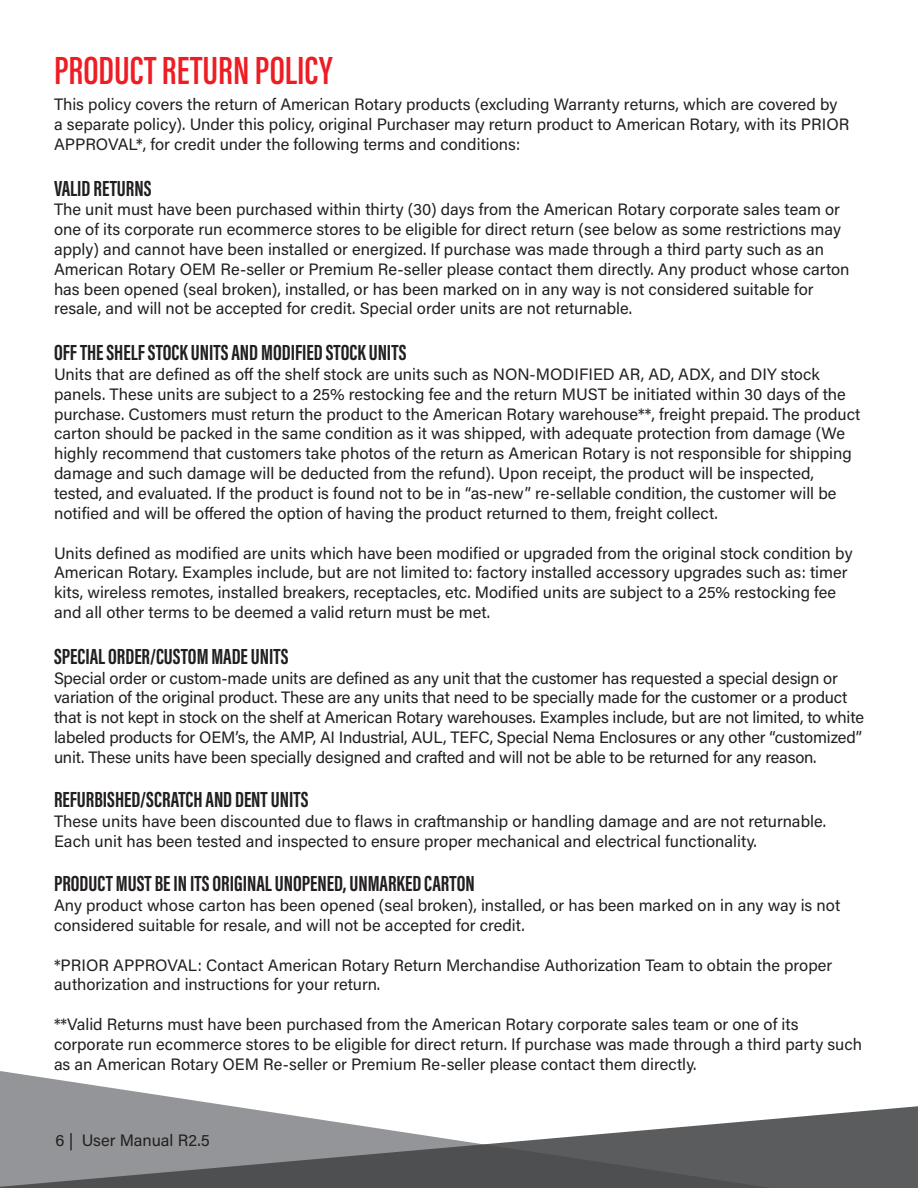
<style>
.page{position:relative;width:918px;height:1188px;background:#fff}
.page>*{position:absolute;margin:0;border:0;box-sizing:border-box;transform-origin:0 0}
.t1{font:600 40.5px "Acumin Pro Extra Cond";color:#ee1d23}
.t2{font:700 22.5px "Acumin Pro Extra Cond";color:#231f20}
.t3{font:16.5px/19.8px "Acumin Pro";color:#231f20}
</style>
<div class="page">
<svg style="left:0;top:1071px;width:184px;height:28px"></svg>
<svg style="left:0;top:1099px;width:918px;height:89px"></svg>
<h1 class="t1" style="left:54px;top:45px;width:280px">PRODUCT RETURN POLICY</h1>
<p class="t3" style="left:54px;top:94px;width:797px">This policy covers the return of American Rotary products (excluding Warranty returns, which are covered by a separate policy). Under this policy, original Purchaser may return product to American Rotary, with its PRIOR<br>APPROVAL*, for credit under the following terms and conditions:</p>
<h2 class="t2" style="left:54px;top:174px;width:99px">VALID RETURNS</h2>
<p class="t3" style="left:54px;top:199px;width:797px">The unit must have been purchased within thirty (30) days from the American Rotary corporate sales team or one of its corporate run ecommerce stores to be eligible for direct return (see below as some restrictions may apply) and cannot have been installed or energized. If purchase was made through a third party such as an American Rotary OEM Re-seller or Premium Re-seller please contact them directly. Any product whose carton has been opened (seal broken), installed, or has been marked on in any way is not considered suitable for resale, and will not be accepted for credit. Special order units are not returnable.</p>
<h2 class="t2" style="left:54px;top:339px;width:354px">OFF THE SHELF STOCK UNITS AND MODIFIED STOCK UNITS</h2>
<p class="t3" style="left:54px;top:364px;width:808px">Units that are defined as off the shelf stock are units such as NON-MODIFIED AR, AD, ADX, and DIY stock panels. These units are subject to a 25% restocking fee and the return MUST be initiated within 30 days of the purchase. Customers must return the product to the American Rotary warehouse**, freight prepaid. The product carton should be packed in the same condition as it was shipped, with adequate protection from damage (We highly recommend that customers take photos of the return as American Rotary is not responsible for shipping damage and such damage will be deducted from the refund). Upon receipt, the product will be inspected, tested, and evaluated. If the product is found not to be in “as-new” re-sellable condition, the customer will be notified and will be offered the option of having the product returned to them, freight collect.</p>
<p class="t3" style="left:54px;top:542px;width:800px">Units defined as modified are units which have been modified or upgraded from the original stock condition by American Rotary. Examples include, but are not limited to: factory installed accessory upgrades such as: timer kits, wireless remotes, installed breakers, receptacles, etc. Modified units are subject to a 25% restocking fee and all other terms to be deemed a valid return must be met.</p>
<h2 class="t2" style="left:54px;top:642px;width:236px">SPECIAL ORDER/CUSTOM MADE UNITS</h2>
<p class="t3" style="left:54px;top:667px;width:811px">Special order or custom-made units are defined as any unit that the customer has requested a special design or variation of the original product. These are any units that need to be specially made for the customer or a product that is not kept in stock on the shelf at American Rotary warehouses. Examples include, but are not limited, to white labeled products for OEM’s, the AMP, AI Industrial, AUL, TEFC, Special Nema Enclosures or any other “customized” unit. These units have been specially designed and crafted and will not be able to be returned for any reason.</p>
<h2 class="t2" style="left:54px;top:786px;width:256px">REFURBISHED/SCRATCH AND DENT UNITS</h2>
<p class="t3" style="left:54px;top:811px;width:772px">These units have been discounted due to flaws in craftmanship or handling damage and are not returnable.<br>Each unit has been tested and inspected to ensure proper mechanical and electrical functionality.</p>
<h2 class="t2" style="left:54px;top:870px;width:422px">PRODUCT MUST BE IN ITS ORIGINAL UNOPENED, UNMARKED CARTON</h2>
<p class="t3" style="left:54px;top:894px;width:788px">Any product whose carton has been opened (seal broken), installed, or has been marked on in any way is not considered suitable for resale, and will not be accepted for credit.</p>
<p class="t3" style="left:54px;top:954px;width:780px">*PRIOR APPROVAL: Contact American Rotary Return Merchandise Authorization Team to obtain the proper authorization and instructions for your return.</p>
<p class="t3" style="left:54px;top:1014px;width:810px">**Valid Returns must have been purchased from the American Rotary corporate sales team or one of its corporate run ecommerce stores to be eligible for direct return. If purchase was made through a third party such as an American Rotary OEM Re-seller or Premium Re-seller please contact them directly.</p>
<p class="t3" style="left:56px;top:1130px;width:156px">6 | User Manual R2.5</p>
</div>
